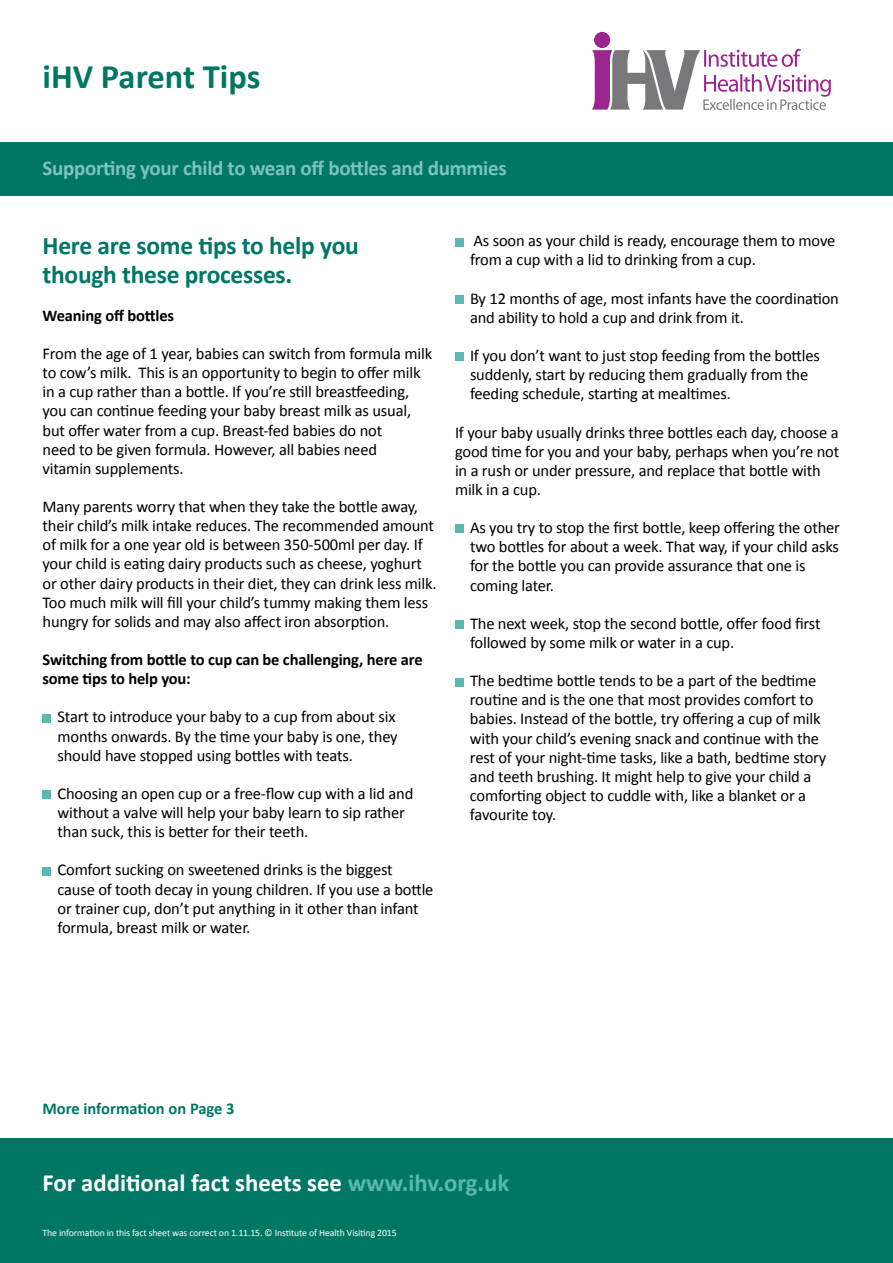
<style>
.page{position:relative;width:893px;height:1263px;background:#fff}
.page>*{position:absolute;margin:0;border:0;box-sizing:border-box;transform-origin:0 0}
.t1{font:700 34.5px "Calibri";color:#007765}
.t2{font:700 25.5px/28.5px "Calibri";letter-spacing:-.01em;color:#007765}
.t3{font:700 24.75px "Calibri";color:#fff}
.t4{font:700 21px "Calibri";letter-spacing:-.015em;color:#7ec2bf}
.t5{font:16.5px/19px "Calibri";letter-spacing:-.01em;color:#000}
.t6{font:700 16.5px/19px "Calibri";letter-spacing:-.01em;color:#000}
.t7{font:700 16.5px "Calibri";color:#007765}
.t8{font:9.75px "Calibri";letter-spacing:-.01em;color:#fff}
.s1{color:#5ab7b2}
</style>
<div class="page">
<div style="left:0;top:1138px;width:893px;height:125px;background:#007765"></div>
<div style="left:0;top:142px;width:893px;height:53px;background:#007765"></div>
<div style="left:43px;top:714px;width:8px;height:8px;background:#5ab7b2"></div>
<div style="left:43px;top:791px;width:8px;height:8px;background:#5ab7b2"></div>
<div style="left:43px;top:867px;width:8px;height:8px;background:#5ab7b2"></div>
<div style="left:594px;top:32px;width:16px;height:16px;background:#9c268f;border-radius:50%"></div>
<svg style="left:592px;top:49px;width:239px;height:61px"></svg>
<div style="left:455px;top:238px;width:8px;height:8px;background:#5ab7b2"></div>
<div style="left:455px;top:295px;width:8px;height:9px;background:#5ab7b2"></div>
<div style="left:455px;top:353px;width:8px;height:8px;background:#5ab7b2"></div>
<div style="left:455px;top:525px;width:8px;height:8px;background:#5ab7b2"></div>
<div style="left:455px;top:620px;width:8px;height:9px;background:#5ab7b2"></div>
<div style="left:455px;top:678px;width:8px;height:8px;background:#5ab7b2"></div>
<h1 class="t1" style="left:43px;top:54px;width:220px">iHV Parent Tips</h1>
<p class="t4" style="left:43px;top:155px;width:466px">Supporting your child to wean off bottles and dummies</p>
<h2 class="t2" style="left:43px;top:231px;width:318px">Here are some tips to help you though these processes.</h2>
<p class="t6" style="left:43px;top:306px;width:133px">Weaning off bottles</p>
<p class="t5" style="left:43px;top:344px;width:391px">From the age of 1 year, babies can switch from formula milk to cow’s milk. This is an opportunity to begin to offer milk in a cup rather than a bottle. If you’re still breastfeeding, you can continue feeding your baby breast milk as usual, but offer water from a cup. Breast-fed babies do not<br>need to be given formula. However, all babies need<br>vitamin supplements.</p>
<p class="t5" style="left:43px;top:497px;width:396px">Many parents worry that when they take the bottle away, their child’s milk intake reduces. The recommended amount of milk for a one year old is between 350-500ml per day. If your child is eating dairy products such as cheese, yoghurt or other dairy products in their diet, they can drink less milk.<br>Too much milk will fill your child’s tummy making them less hungry for solids and may also affect iron absorption.</p>
<p class="t6" style="left:43px;top:650px;width:382px">Switching from bottle to cup can be challenging, here are some tips to help you:</p>
<p class="t5" style="left:58px;top:707px;width:342px">Start to introduce your baby to a cup from about six months onwards. By the time your baby is one, they should have stopped using bottles with teats.</p>
<p class="t5" style="left:58px;top:784px;width:357px">Choosing an open cup or a free-flow cup with a lid and without a valve will help your baby learn to sip rather than suck, this is better for their teeth.</p>
<p class="t5" style="left:58px;top:860px;width:377px">Comfort sucking on sweetened drinks is the biggest cause of tooth decay in young children. If you use a bottle or trainer cup, don’t put anything in it other than infant formula, breast milk or water.</p>
<p class="t5" style="left:470px;top:231px;width:367px">As soon as your child is ready, encourage them to move from a cup with a lid to drinking from a cup.</p>
<p class="t5" style="left:470px;top:289px;width:370px">By 12 months of age, most infants have the coordination and ability to hold a cup and drink from it.</p>
<p class="t5" style="left:470px;top:346px;width:352px">If you don’t want to just stop feeding from the bottles suddenly, start by reducing them gradually from the feeding schedule, starting at mealtimes.</p>
<p class="t5" style="left:455px;top:423px;width:386px">If your baby usually drinks three bottles each day, choose a good time for you and your baby, perhaps when you’re not in a rush or under pressure, and replace that bottle with milk in a cup.</p>
<p class="t5" style="left:470px;top:518px;width:372px">As you try to stop the first bottle, keep offering the other two bottles for about a week. That way, if your child asks for the bottle you can provide assurance that one is coming later.</p>
<p class="t5" style="left:470px;top:614px;width:352px">The next week, stop the second bottle, offer food first followed by some milk or water in a cup.</p>
<p class="t5" style="left:470px;top:671px;width:358px">The bedtime bottle tends to be a part of the bedtime routine and is the one that most provides comfort to babies. Instead of the bottle, try offering a cup of milk with your child’s evening snack and continue with the rest of your night-time tasks, like a bath, bedtime story and teeth brushing. It might help to give your child a comforting object to cuddle with, like a blanket or a favourite toy.</p>
<p class="t7" style="left:42px;top:1098px;width:194px">More information on Page 3</p>
<h3 class="t3" style="left:43px;top:1167px;width:468px">For additional fact sheets see <span class="s1">www.ihv.org.uk</span></h3>
<p class="t8" style="left:43px;top:1227px;width:356px">The information in this fact sheet was correct on 1.11.15. © Institute of Health Visiting 2015</p>
</div>
